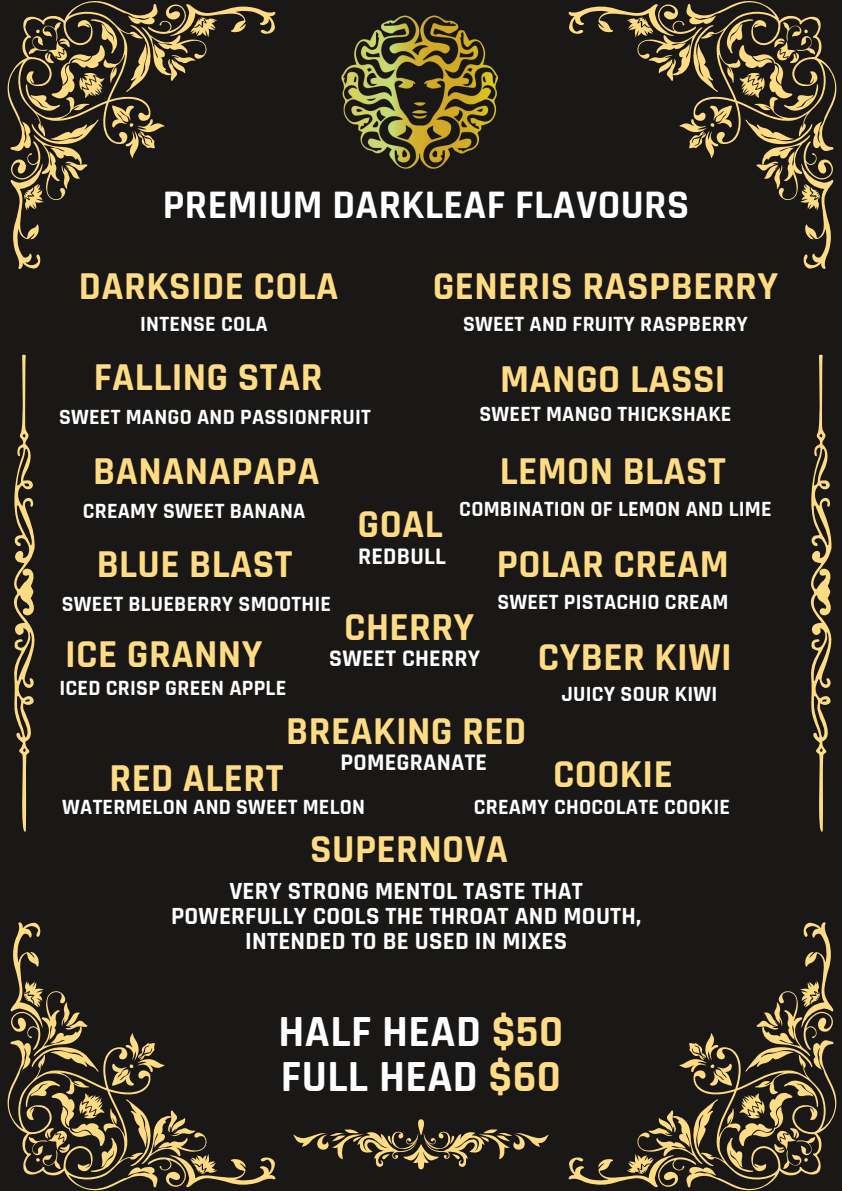
<style>
.page{position:relative;width:842px;height:1191px;background:#fff}
.page>*{position:absolute;margin:0;border:0;box-sizing:border-box;transform-origin:0 0}
.t1{font:700 45px/45px "Rajdhani";letter-spacing:.01em;color:#fff}
.t2{font:700 41px "Rajdhani";letter-spacing:.01em;color:#fff}
.t3{font:700 40px "Rajdhani";letter-spacing:.01em;color:#ffdc83}
.t4{font:700 25px/24.8px "Rajdhani";letter-spacing:.01em;color:#fff;text-align:center}
.t5{font:700 24px "Rajdhani";letter-spacing:.01em;color:#fff}
.t6{font:700 22px "Rajdhani";letter-spacing:.01em;color:#fff}
.s1{color:#ffdc83}
</style>
<div class="page">
<div style="left:0;top:0;width:842px;height:1190px;background:#191817"></div>
<svg style="left:7px;top:1px;width:268px;height:268px"></svg>
<svg style="left:568px;top:1px;width:269px;height:268px"></svg>
<svg style="left:7px;top:922px;width:268px;height:268px"></svg>
<svg style="left:568px;top:922px;width:269px;height:268px"></svg>
<svg style="left:14px;top:354px;width:21px;height:478px"></svg>
<svg style="left:810px;top:354px;width:22px;height:478px"></svg>
<svg style="left:293px;top:1119px;width:256px;height:50px"></svg>
<img style="left:341px;top:15px;width:158px;height:154px">
<h2 class="t2" style="left:163px;top:180px;width:528px">PREMIUM DARKLEAF FLAVOURS</h2>
<h1 class="t3" style="left:79px;top:262px;width:261px">DARKSIDE COLA</h1>
<p class="t6" style="left:140px;top:310px;width:129px">INTENSE COLA</p>
<p class="t3" style="left:433px;top:262px;width:347px">GENERIS RASPBERRY</p>
<p class="t6" style="left:463px;top:310px;width:286px">SWEET AND FRUITY RASPBERRY</p>
<p class="t3" style="left:94px;top:352px;width:230px">FALLING STAR</p>
<p class="t3" style="left:500px;top:354px;width:227px">MANGO LASSI</p>
<p class="t6" style="left:59px;top:403px;width:313px">SWEET MANGO AND PASSIONFRUIT</p>
<p class="t6" style="left:479px;top:401px;width:253px">SWEET MANGO THICKSHAKE</p>
<p class="t3" style="left:93px;top:447px;width:228px">BANANAPAPA</p>
<p class="t3" style="left:500px;top:447px;width:228px">LEMON BLAST</p>
<h2 class="t6" style="left:83px;top:498px;width:224px">CREAMY SWEET BANANA</h2>
<h2 class="t3" style="left:357px;top:499px;width:87px">GOAL</h2>
<h2 class="t6" style="left:459px;top:495px;width:314px">COMBINATION OF LEMON AND LIME</h2>
<h2 class="t3" style="left:97px;top:539px;width:197px">BLUE BLAST</h2>
<h3 class="t5" style="left:358px;top:541px;width:89px">REDBULL</h3>
<p class="t3" style="left:497px;top:539px;width:234px">POLAR CREAM</p>
<h2 class="t6" style="left:62px;top:590px;width:271px">SWEET BLUEBERRY SMOOTHIE</h2>
<h2 class="t6" style="left:497px;top:588px;width:233px">SWEET PISTACHIO CREAM</h2>
<h2 class="t3" style="left:65px;top:630px;width:199px">ICE GRANNY</h2>
<h2 class="t6" style="left:59px;top:674px;width:228px">ICED CRISP GREEN APPLE</h2>
<h2 class="t3" style="left:344px;top:603px;width:132px">CHERRY</h2>
<h2 class="t5" style="left:329px;top:643px;width:152px">SWEET CHERRY</h2>
<h3 class="t3" style="left:286px;top:706px;width:242px">BREAKING RED</h3>
<p class="t3" style="left:538px;top:632px;width:195px">CYBER KIWI</p>
<h2 class="t6" style="left:562px;top:680px;width:157px">JUICY SOUR KIWI</h2>
<h2 class="t5" style="left:341px;top:748px;width:148px">POMEGRANATE</h2>
<p class="t3" style="left:553px;top:749px;width:121px">COOKIE</p>
<p class="t6" style="left:474px;top:793px;width:258px">CREAMY CHOCOLATE COOKIE</p>
<p class="t3" style="left:109px;top:753px;width:176px">RED ALERT</p>
<h3 class="t6" style="left:62px;top:793px;width:304px">WATERMELON AND SWEET MELON</h3>
<h2 class="t3" style="left:310px;top:824px;width:199px">SUPERNOVA</h2>
<h2 class="t4" style="left:171px;top:879px;width:472px">VERY STRONG MENTOL TASTE THAT<br>POWERFULLY COOLS THE THROAT AND MOUTH,<br>INTENDED TO BE USED IN MIXES</h2>
<p class="t1" style="left:279px;top:1010px;width:286px">HALF HEAD <span class="s1">$50<br></span>FULL HEAD <span class="s1">$60</span></p>
</div>
